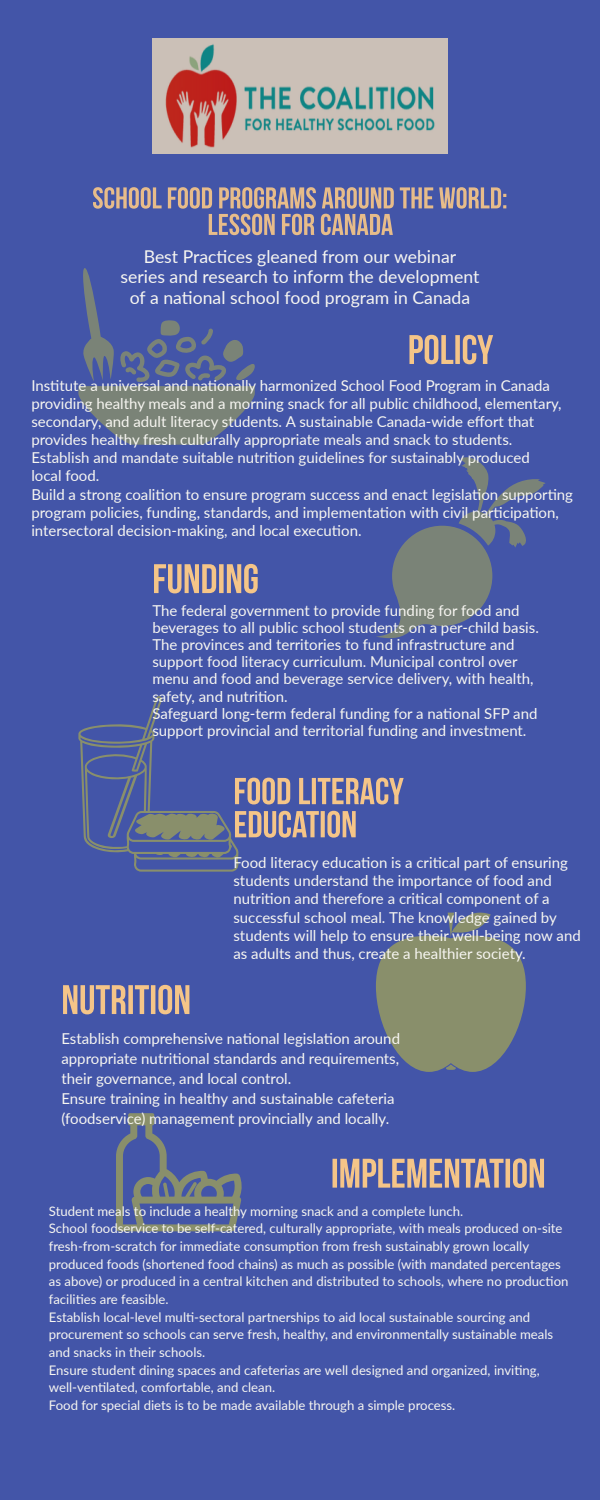
<style>
.page{position:relative;width:600px;height:1500px;background:#4355a8}
.page>*{position:absolute;margin:0;border:0;box-sizing:border-box;transform-origin:0 0}
.t1{font:17.62px/20.2px "Lato";color:#f7f6f1;text-align:center}
.t2{font:15px/18px "Lato";color:#f7f6f1}
.t3{font:13.12px/17.6px "Lato";color:#f7f6f1}
</style>
<div class="page">
<svg style="left:116px;top:1113px;width:126px;height:118px"></svg>
<svg style="left:376px;top:912px;width:150px;height:160px"></svg>
<svg style="left:377px;top:457px;width:168px;height:181px"></svg>
<svg style="left:78px;top:268px;width:177px;height:177px"></svg>
<svg style="left:93px;top:187px;width:69px;height:22px"></svg>
<svg style="left:400px;top:187px;width:33px;height:21px"></svg>
<svg style="left:439px;top:187px;width:67px;height:22px"></svg>
<svg style="left:168px;top:187px;width:226px;height:48px"></svg>
<svg style="left:154px;top:564px;width:104px;height:29px"></svg>
<svg style="left:78px;top:696px;width:326px;height:176px"></svg>
<svg style="left:409px;top:335px;width:84px;height:29px"></svg>
<svg style="left:63px;top:985px;width:126px;height:29px"></svg>
<svg style="left:333px;top:1158px;width:211px;height:30px"></svg>
<img style="left:152px;top:39px;width:296px;height:115px">
<p class="t1" style="left:144px;top:246px;width:314px">Best Practices gleaned from our webinar</p>
<p class="t1" style="left:121px;top:267px;width:360px">series and research to inform the development of a national school food program in Canada</p>
<p class="t2" style="left:31px;top:376px;width:543px">Institute a universal and nationally harmonized School Food Program in Canada providing healthy meals and a morning snack for all public childhood, elementary, secondary, and adult literacy students. A sustainable Canada-wide effort that provides healthy fresh culturally appropriate meals and snack to students.<br>Establish and mandate suitable nutrition guidelines for sustainably produced<br>local food.<br>Build a strong coalition to ensure program success and enact legislation supporting program policies, funding, standards, and implementation with civil participation, intersectoral decision-making, and local execution.</p>
<p class="t2" style="left:152px;top:601px;width:388px;line-height:17.2px">The federal government to provide funding for food and beverages to all public school students on a per-child basis.<br>The provinces and territories to fund infrastructure and support food literacy curriculum. Municipal control over menu and food and beverage service delivery, with health,</p>
<p class="t2" style="left:152px;top:721px;width:376px">support provincial and territorial funding and investment.</p>
<p class="t2" style="left:152px;top:687px;width:137px">safety, and nutrition.</p>
<p class="t2" style="left:152px;top:704px;width:387px">Safeguard long-term federal funding for a national SFP and</p>
<p class="t2" style="left:233px;top:854px;width:349px">Food literacy education is a critical part of ensuring students understand the importance of food and nutrition and therefore a critical component of a successful school meal. The knowledge gained by students will help to ensure their well-being now and as adults and thus, create a healthier society.</p>
<p class="t2" style="left:61px;top:1028px;width:340px;line-height:20.1px">Establish comprehensive national legislation around appropriate nutritional standards and requirements, their governance, and local control.<br>Ensure training in healthy and sustainable cafeteria (foodservice) management provincially and locally.</p>
<p class="t3" style="left:49px;top:1202px;width:521px">Student meals to include a healthy morning snack and a complete lunch.<br>School foodservice to be self-catered, culturally appropriate, with meals produced on-site fresh-from-scratch for immediate consumption from fresh sustainably grown locally produced foods (shortened food chains) as much as possible (with mandated percentages as above) or produced in a central kitchen and distributed to schools, where no production facilities are feasible.<br>Establish local-level multi-sectoral partnerships to aid local sustainable sourcing and procurement so schools can serve fresh, healthy, and environmentally sustainable meals and snacks in their schools.<br>Ensure student dining spaces and cafeterias are well designed and organized, inviting, well-ventilated, comfortable, and clean.</p>
<p class="t3" style="left:49px;top:1396px;width:408px">Food for special diets is to be made available through a simple process.</p>
</div>
